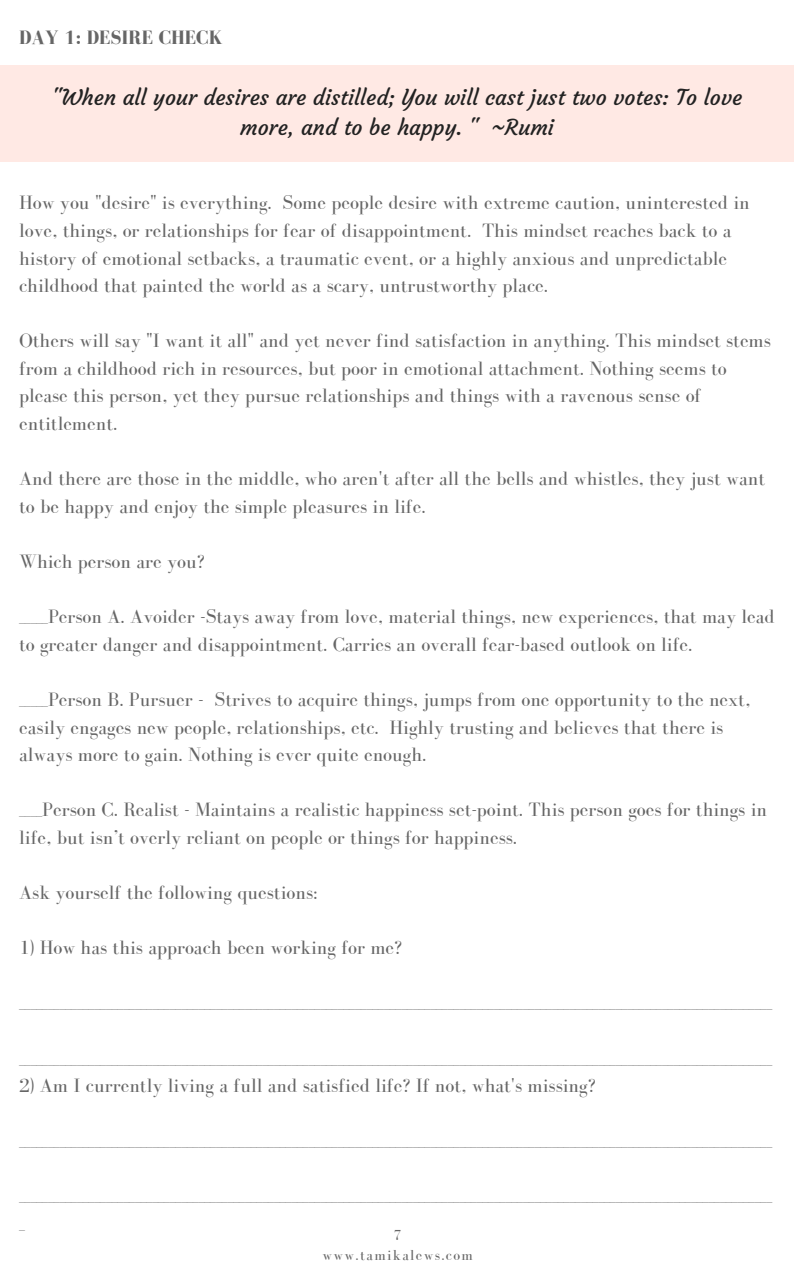
<style>
.page{position:relative;width:794px;height:1266px;background:#fff}
.page>*{position:absolute;margin:0;border:0;box-sizing:border-box;transform-origin:0 0}
.t1{font:21.6px/29.8px "Courgette";color:#222;text-align:center}
.t2{font:19.88px/27.6px "Bodoni FLF";color:#666}
.t3{font:700 19.88px "Bodoni FLF";color:#666}
.t4{font:14.92px/20.9px "Bodoni FLF";letter-spacing:.09em;color:#666;text-align:center}
</style>
<div class="page">
<div style="left:0;top:113px;width:793px;height:7px;background:#ffe9e4"></div>
<div style="left:0;top:65px;width:793px;height:50px;background:#ffe9e4"></div>
<div style="left:0;top:118px;width:793px;height:44px;background:#ffe9e4"></div>
<p class="t3" style="left:19px;top:27px;width:205px">DAY 1: DESIRE CHECK</p>
<p class="t1" style="left:52px;top:83px;width:691px">"When all your desires are distilled; You will cast just two votes: To love more, and to be happy. " ~Rumi</p>
<p class="t2" style="left:19px;top:189px;width:731px">How you "desire" is everything. Some people desire with extreme caution, uninterested in love, things, or relationships for fear of disappointment. This mindset reaches back to a history of emotional setbacks, a traumatic event, or a highly anxious and unpredictable childhood that painted the world as a scary, untrustworthy place.</p>
<p class="t2" style="left:19px;top:327px;width:752px">Others will say "I want it all" and yet never find satisfaction in anything. This mindset stems from a childhood rich in resources, but poor in emotional attachment. Nothing seems to please this person, yet they pursue relationships and things with a ravenous sense of entitlement.</p>
<p class="t2" style="left:19px;top:465px;width:747px">And there are those in the middle, who aren't after all the bells and whistles, they just want to be happy and enjoy the simple pleasures in life.</p>
<p class="t2" style="left:19px;top:547px;width:187px">Which person are you?</p>
<p class="t2" style="left:19px;top:602px;width:756px">_____Person A. Avoider -Stays away from love, material things, new experiences, that may lead to greater danger and disappointment. Carries an overall fear-based outlook on life.</p>
<p class="t2" style="left:19px;top:685px;width:732px">_____Person B. Pursuer - Strives to acquire things, jumps from one opportunity to the next, easily engages new people, relationships, etc. Highly trusting and believes that there is always more to gain. Nothing is ever quite enough.</p>
<p class="t2" style="left:19px;top:796px;width:749px">____Person C. Realist - Maintains a realistic happiness set-point. This person goes for things in life, but isn’t overly reliant on people or things for happiness.</p>
<p class="t2" style="left:19px;top:878px;width:300px">Ask yourself the following questions:</p>
<p class="t2" style="left:19px;top:933px;width:384px">1) How has this approach been working for me?</p>
<p class="t2" style="left:19px;top:989px;width:754px">__________________________________________________________________________________________________________________________________</p>
<p class="t2" style="left:19px;top:1071px;width:577px">2) Am I currently living a full and satisfied life? If not, what's missing?</p>
<p class="t2" style="left:19px;top:1126px;width:754px">__________________________________________________________________________________________________________________________________</p>
<p class="t2" style="left:19px;top:1182px;width:754px">__________________________________________________________________________________________________________________________________ _</p>
<p class="t4" style="left:322px;top:1224px;width:152px">7 www.tamikalews.com</p>
</div>
